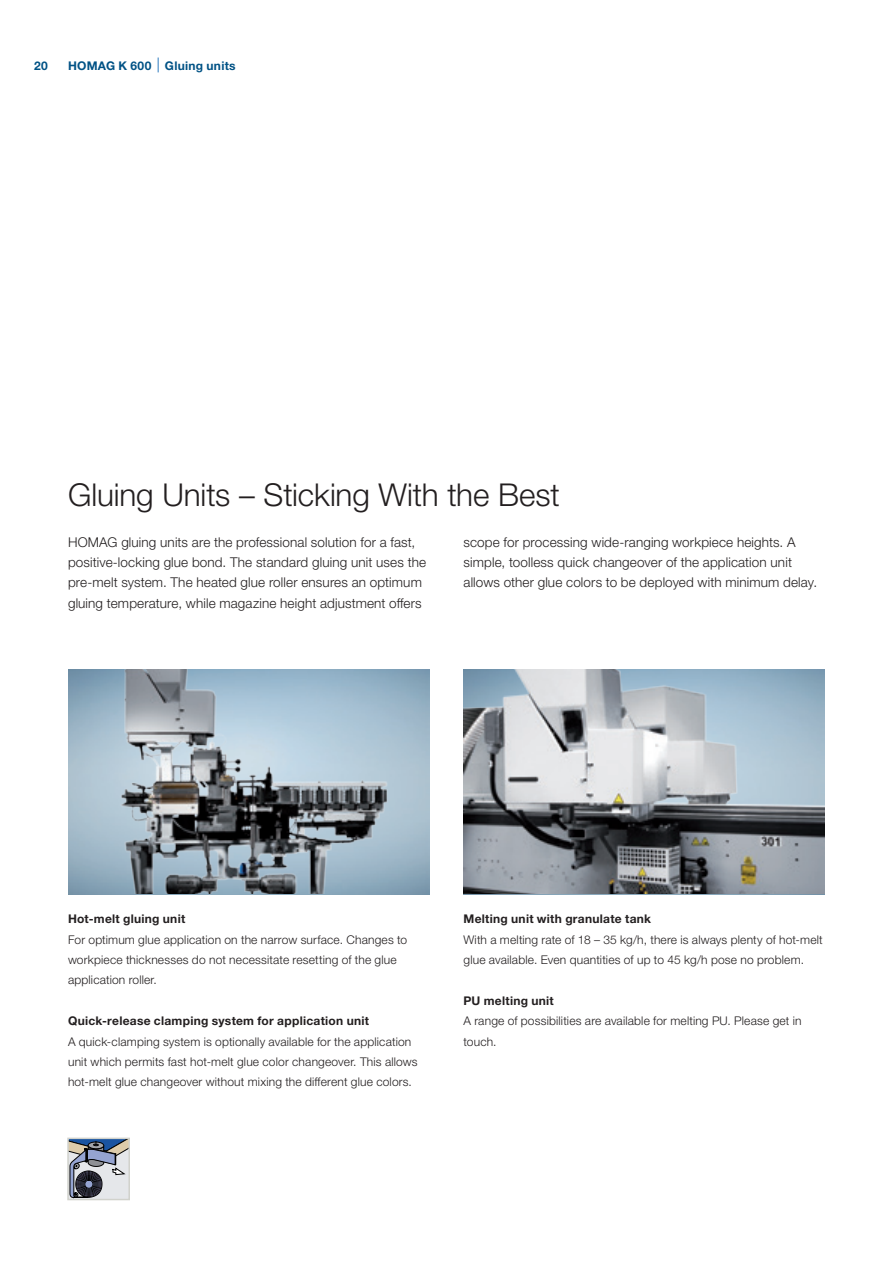
<style>
.page{position:relative;width:893px;height:1263px;background:#fff}
.page>*{position:absolute;margin:0;border:0;box-sizing:border-box;transform-origin:0 0}
._01_Headline_21pt_25{font:300 31.5px "Helvetica Neue LTW1 G";letter-spacing:-.005em;color:#231f20}
._02_Copy_9pt_13_6_Pt{font:300 13.5px/20.4px "Helvetica Neue LTW1 G";letter-spacing:.01em;color:#231f20}
._04_BU_8pt_13_6_Pt{font:300 12px/20.4px "Helvetica Neue LTW1 G";letter-spacing:.015em;color:#231f20}
._04_BU_8pt_13_6_Pt-2{font:700 12px "Helvetica Neue LTW1 G";letter-spacing:.02em;color:#231f20}
.Musterseiten_Rubrike{font:700 12px "Helvetica Neue LTW1 G";letter-spacing:.025em;color:#005285}
</style>
<div class="page">
<img style="left:463px;top:669px;width:362px;height:224px">
<img style="left:68px;top:669px;width:361px;height:224px">
<svg style="left:157px;top:58px;width:2px;height:14px"></svg>
<svg style="left:70px;top:1140px;width:57px;height:57px;background:#8a8f9a"></svg>
<div style="left:67px;top:1137px;width:63px;height:63px;border:2px solid #d1d2cc"></div>
<p class="Musterseiten_Rubrike" style="left:34px;top:58px;width:15px">20</p>
<p class="Musterseiten_Rubrike" style="left:68px;top:58px;width:169px">HOMAG K 600 Gluing units</p>
<p class="_01_Headline_21pt_25" style="left:68px;top:475px;width:493px">Gluing Units – Sticking With the Best</p>
<p class="_02_Copy_9pt_13_6_Pt" style="left:68px;top:532px;width:360px">HOMAG gluing units are the professional solution for a fast, positive-locking glue bond. The standard gluing unit uses the pre-melt system. The heated glue roller ensures an optimum gluing temperature, while magazine height adjustment offers</p>
<p class="_02_Copy_9pt_13_6_Pt" style="left:463px;top:532px;width:355px">scope for processing wide-ranging workpiece heights. A simple, toolless quick changeover of the application unit allows other glue colors to be deployed with minimum delay.</p>
<p class="_04_BU_8pt_13_6_Pt-2" style="left:68px;top:911px;width:119px">Hot-melt gluing unit</p>
<p class="_04_BU_8pt_13_6_Pt" style="left:68px;top:929px;width:341px">For optimum glue application on the narrow surface. Changes to workpiece thicknesses do not necessitate resetting of the glue application roller.</p>
<p class="_04_BU_8pt_13_6_Pt-2" style="left:68px;top:1013px;width:303px">Quick-release clamping system for application unit</p>
<p class="_04_BU_8pt_13_6_Pt" style="left:68px;top:1031px;width:351px">A quick-clamping system is optionally available for the application unit which permits fast hot-melt glue color changeover. This allows hot-melt glue changeover without mixing the different glue colors.</p>
<p class="_04_BU_8pt_13_6_Pt-2" style="left:463px;top:911px;width:189px">Melting unit with granulate tank</p>
<p class="_04_BU_8pt_13_6_Pt" style="left:463px;top:929px;width:361px">With a melting rate of 18 – 35 kg/h, there is always plenty of hot-melt glue available. Even quantities of up to 45 kg/h pose no problem.</p>
<p class="_04_BU_8pt_13_6_Pt-2" style="left:463px;top:993px;width:92px">PU melting unit</p>
<p class="_04_BU_8pt_13_6_Pt" style="left:463px;top:1011px;width:340px">A range of possibilities are available for melting PU. Please get in touch.</p>
</div>
